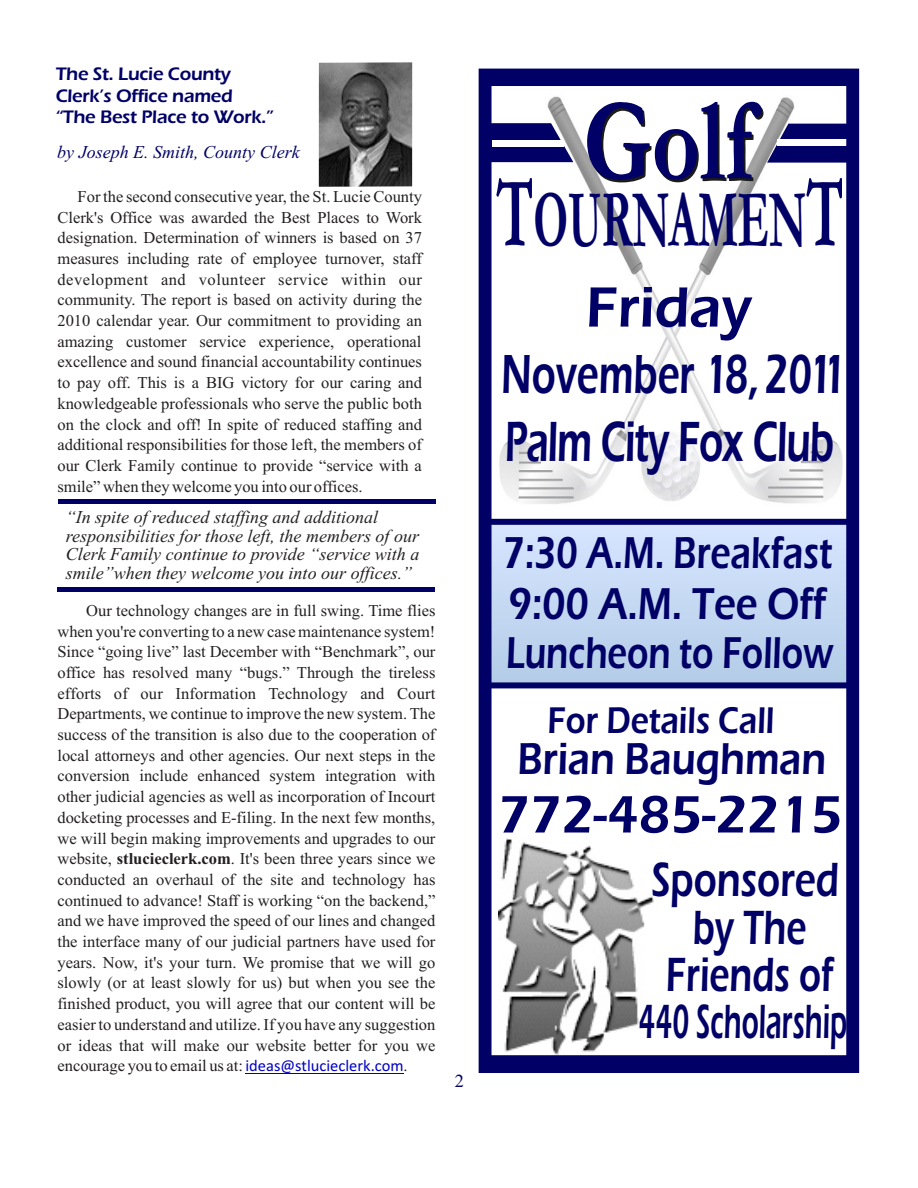
<style>
.page{position:relative;width:918px;height:1188px;background:#fff}
.page>*{position:absolute;margin:0;border:0;box-sizing:border-box;transform-origin:0 0}
.t1{font:700 118.5px "Garamond";color:#006;scale:.79 1}
.t2{font:700 82.65px "Garamond";color:#006;scale:.53 1}
.t3{font:600 58.8px "Eras ITC";letter-spacing:-.025em;color:#006;scale:.67 1}
.t4{font:600 58.8px "Eras ITC";letter-spacing:-.025em;color:#006;scale:.95 1}
.t5{font:600 57px "Eras ITC";color:#006;scale:.68 1}
.t6{font:600 54.45px "Eras ITC";color:#006;scale:.95 1}
.t7{font:600 49.8px/47.2px "Eras ITC";color:#006;text-align:center;scale:.75 1}
.t8{font:600 46.2px/51.3px "Eras ITC";color:#006;scale:.78 1}
.t9{font:600 46.2px "Eras ITC";color:#006;scale:.75 1}
.t10{font:600 46.2px "Eras ITC";color:#006;scale:.84 1}
.t11{font:600 38.55px "Eras ITC";color:#006;scale:.84 1}
.t12{font:600 18.75px/21.3px "Eras ITC";letter-spacing:-.015em;color:#006}
.t13{font:18.45px "Times New Roman";color:#006}
.t14{font:italic 18px/18.8px "Times New Roman";color:#231f20}
.t15{font:italic 18px "Times New Roman";color:#006}
.t16{font:16.5px/20.7px "Times New Roman";color:#231f20;text-align:justify}
.s1{font-weight:700}
.s2{font-family:"Calibri";color:#0000c4}
.s3{font-size:101.7px}
</style>
<div class="page">
<hr style="left:246px;top:1073px;width:158px;height:1px;background:#0000c4">
<hr style="left:58px;top:500px;width:378px;height:4px;background:#006">
<div style="left:57px;top:587px;width:378px;height:5px;background:#006"></div>
<svg style="left:479px;top:69px;width:380px;height:1004px"></svg>
<img style="left:499px;top:838px;width:154px;height:217px">
<img style="left:319px;top:62px;width:93px;height:125px">
<p class="t12" style="left:56px;top:65px;width:219px">The St. Lucie County<br>Clerk’s Office named “The Best Place to Work.”</p>
<p class="t15" style="left:57px;top:145px;width:244px">by Joseph E. Smith, County Clerk</p>
<p class="t16" style="left:57px;top:188px;width:366px;text-indent:20px">For the second consecutive year, the St. Lucie County Clerk's Office was awarded the Best Places to Work designation. Determination of winners is based on 37 measures including rate of employee turnover, staff development and volunteer service within our community. The report is based on activity during the 2010 calendar year. Our commitment to providing an amazing customer service experience, operational excellence and sound financial accountability continues to pay off. This is a BIG victory for our caring and knowledgeable professionals who serve the public both on the clock and off! In spite of reduced staffing and additional responsibilities for those left, the members of our Clerk Family continue to provide “service with a smile” when they welcome you into our offices.</p>
<p class="t14" style="left:66px;top:509px;width:355px">“In spite of reduced staffing and additional responsibilities for those left, the members of our Clerk Family continue to provide “service with a smile”when they welcome you into our offices.”</p>
<p class="t16" style="left:57px;top:602px;width:380px;text-indent:29px">Our technology changes are in full swing. Time flies when you're converting to a new case maintenance system!<br>Since “going live” last December with “Benchmark”, our office has resolved many “bugs.” Through the tireless efforts of our Information Technology and Court Departments, we continue to improve the new system. The success of the transition is also due to the cooperation of local attorneys and other agencies. Our next steps in the conversion include enhanced system integration with other judicial agencies as well as incorporation of Incourt docketing processes and E-filing. In the next few months, we will begin making improvements and upgrades to our website, <span class="s1">stlucieclerk.com</span>. It's been three years since we conducted an overhaul of the site and technology has continued to advance! Staff is working “on the backend,” and we have improved the speed of our lines and changed the interface many of our judicial partners have used for years. Now, it's your turn. We promise that we will go slowly (or at least slowly for us) but when you see the finished product, you will agree that our content will be easier to understand and utilize. If you have any suggestion or ideas that will make our website better for you we encourage you to email us at: <span class="s2">ideas@stlucieclerk.com</span>.</p>
<p class="t13" style="left:455px;top:1075px;width:11px">2</p>
<h1 class="t1" style="left:583px;top:101px;width:217px">Golf</h1>
<h2 class="t2" style="left:496px;top:192px;width:657px"><span class="s3">T</span>OURNAMEN<span class="s3">T</span></h2>
<h3 class="t4" style="left:586px;top:286px;width:176px">Friday</h3>
<h3 class="t5" style="left:501px;top:353px;width:509px">November 18, 2011</h3>
<h3 class="t3" style="left:505px;top:421px;width:493px">Palm City Fox Club</h3>
<h3 class="t8" style="left:503px;top:531px;width:424px">7:30 A.M. Breakfast<br>9:00 A.M. Tee Off</h3>
<h3 class="t9" style="left:506px;top:636px;width:438px">Luncheon to Follow</h3>
<h3 class="t11" style="left:548px;top:707px;width:271px">For Details Call</h3>
<h3 class="t10" style="left:518px;top:742px;width:369px">Brian Baughman</h3>
<h3 class="t6" style="left:498px;top:795px;width:364px">772-485-2215</h3>
<h3 class="t7" style="left:639px;top:862px;width:280px">Sponsored by The<br>Friends of<br>440 Scholarship</h3>
</div>
